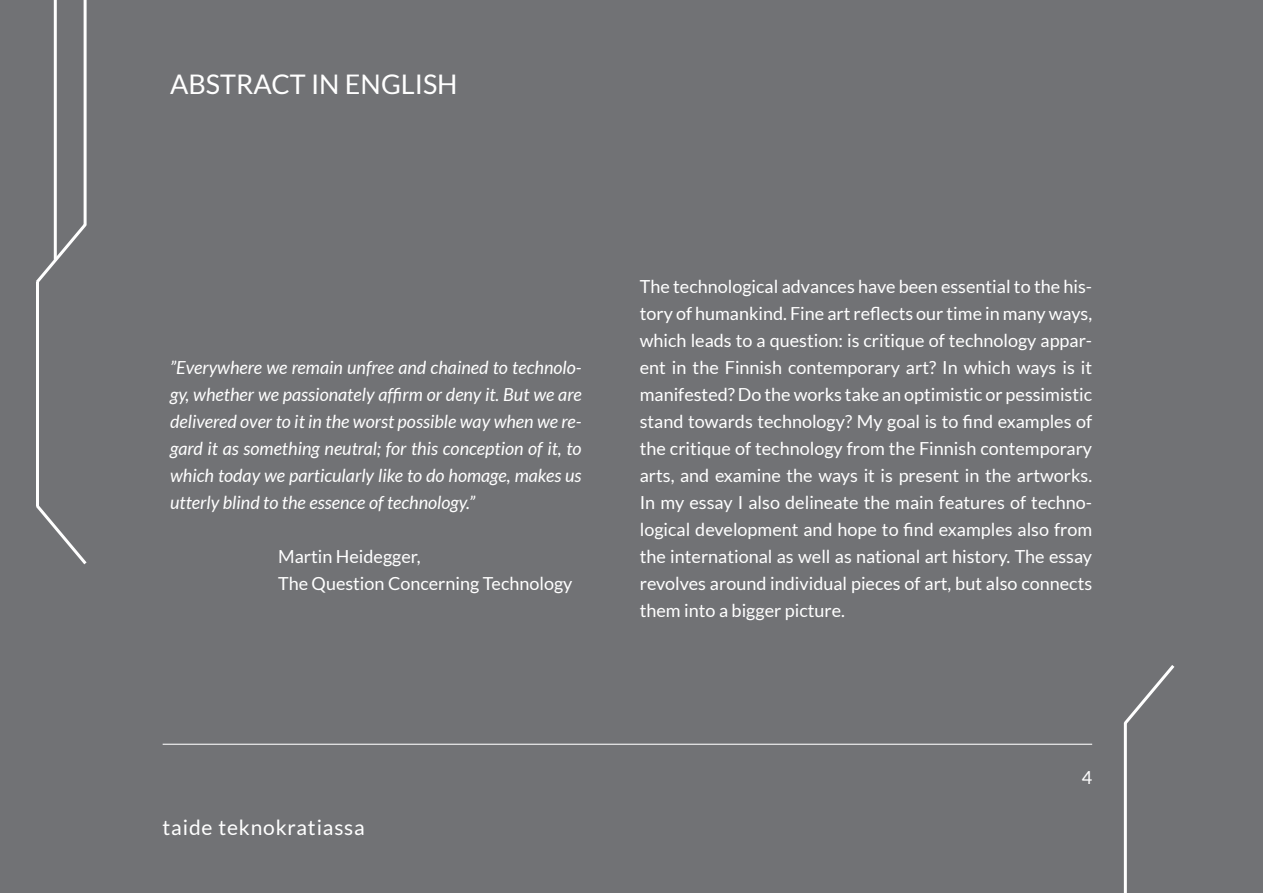
<style>
.page{position:relative;width:1263px;height:893px;background:#717275}
.page>*{position:absolute;margin:0;border:0;box-sizing:border-box;transform-origin:0 0}
.t1{font:27px "Lato";color:#fff}
.t2{font:21px "Lato";letter-spacing:.04em;color:#fff}
.t3{font:18px/27px "Lato";color:#fff}
.t4{font:italic 18px/27px "Lato";color:#fff;text-align:justify}
</style>
<div class="page">
<hr style="left:1124px;top:723px;width:3px;height:170px;background:#fff">
<svg style="left:1123px;top:665px;width:52px;height:63px"></svg>
<hr style="left:84px;top:0;width:3px;height:225px;background:#fff">
<svg style="left:36px;top:220px;width:51px;height:62px"></svg>
<hr style="left:36px;top:281px;width:3px;height:225px;background:#fff">
<svg style="left:36px;top:506px;width:51px;height:59px"></svg>
<hr style="left:54px;top:0;width:3px;height:260px;background:#fff">
<hr style="left:163px;top:744px;width:929px;height:1px;background:#fff">
<h1 class="t1" style="left:170px;top:69px;width:289px">ABSTRACT IN ENGLISH</h1>
<p class="t4" style="left:170px;top:354px;width:413px">”Everywhere we remain unfree and chained to technolo&shy;gy, whether we passionately affirm or deny it. But we are delivered over to it in the worst possible way when we re&shy;gard it as something neutral; for this conception of it, to which today we particularly like to do homage, makes us utterly blind to the essence of technology.”</p>
<p class="t3" style="left:278px;top:542px;width:296px">Martin Heidegger,<br>The Question Concerning Technology</p>
<p class="t3" style="left:640px;top:272px;width:454px;text-align:justify">The technological advances have been essential to the his&shy;tory of humankind. Fine art reflects our time in many ways, which leads to a question: is critique of technology appar&shy;ent in the Finnish contemporary art? In which ways is it manifested? Do the works take an optimistic or pessimistic stand towards technology? My goal is to find examples of the critique of technology from the Finnish contemporary arts, and examine the ways it is present in the artworks.<br>In my essay I also delineate the main features of techno&shy;logical development and hope to find examples also from the international as well as national art history. The essay revolves around individual pieces of art, but also connects them into a bigger picture.</p>
<p class="t2" style="left:163px;top:816px;width:204px">taide teknokratiassa</p>
<p class="t3" style="left:1082px;top:764px;width:12px">4</p>
</div>
